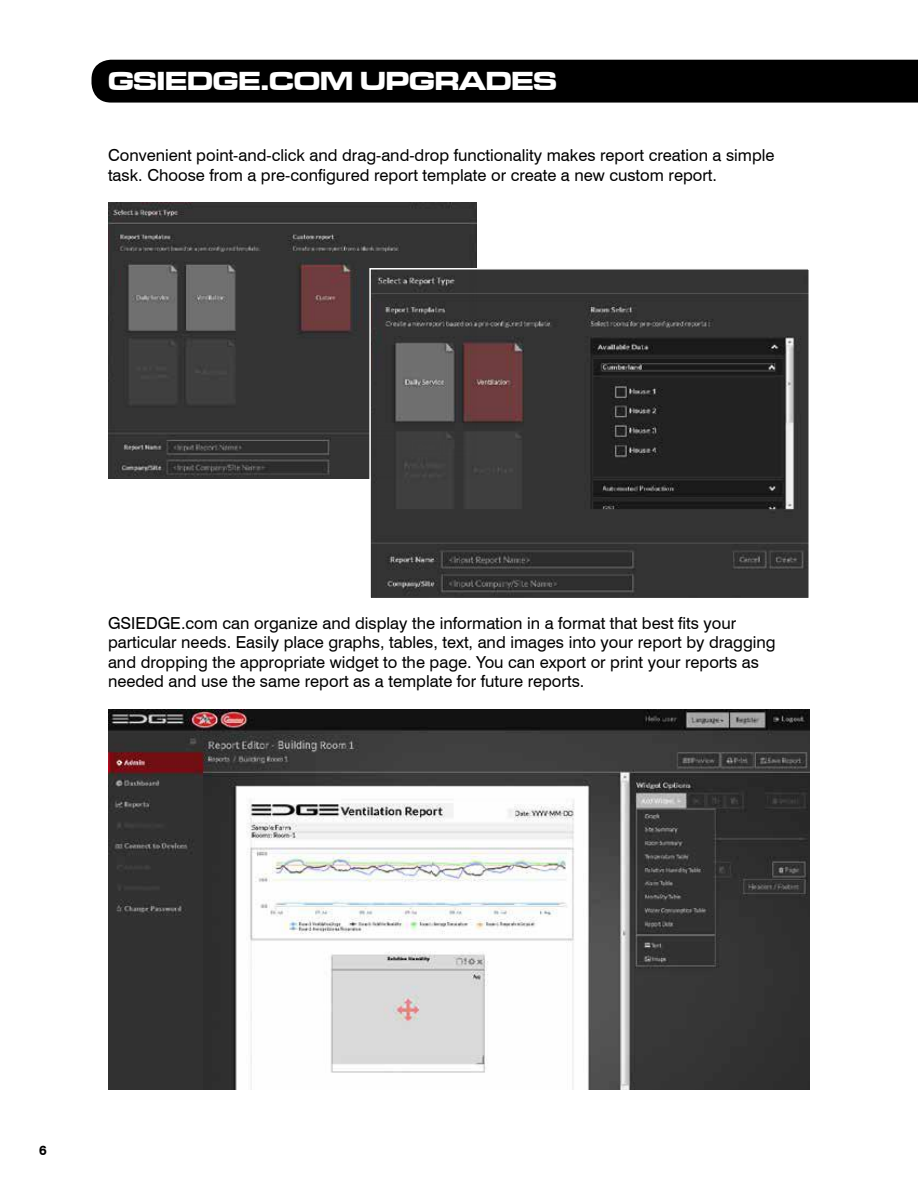
<style>
.page{position:relative;width:918px;height:1188px;background:#fff}
.page>*{position:absolute;margin:0;border:0;box-sizing:border-box;transform-origin:0 0}
.t1{font:27px "Microgramma D Bold Exte";color:#fff}
.t2{font:16.5px/19.5px "Swiss 721 BT";color:#000}
.t3{font:700 13.5px "Swiss 721 BT";color:#000}
</style>
<div class="page">
<div style="left:92px;top:60px;width:826px;height:43px;background:#000"></div>
<img style="left:108px;top:709px;width:701px;height:380px">
<img style="left:108px;top:202px;width:369px;height:277px">
<img style="left:371px;top:270px;width:437px;height:327px">
<div style="left:369px;top:268px;width:441px;height:331px;border:1px solid #fff"></div>
<h1 class="t1" style="left:108px;top:63px;width:450px">GSIEDGE.COM UPGRADES</h1>
<p class="t2" style="left:108px;top:145px;width:668px">Convenient point-and-click and drag-and-drop functionality makes report creation a simple task. Choose from a pre-configured report template or create a new custom report.</p>
<p class="t2" style="left:108px;top:613px;width:669px">GSIEDGE.com can organize and display the information in a format that best fits your particular needs. Easily place graphs, tables, text, and images into your report by dragging and dropping the appropriate widget to the page. You can export or print your reports as needed and use the same report as a template for future reports.</p>
<p class="t3" style="left:39px;top:1141px;width:9px">6</p>
</div>
